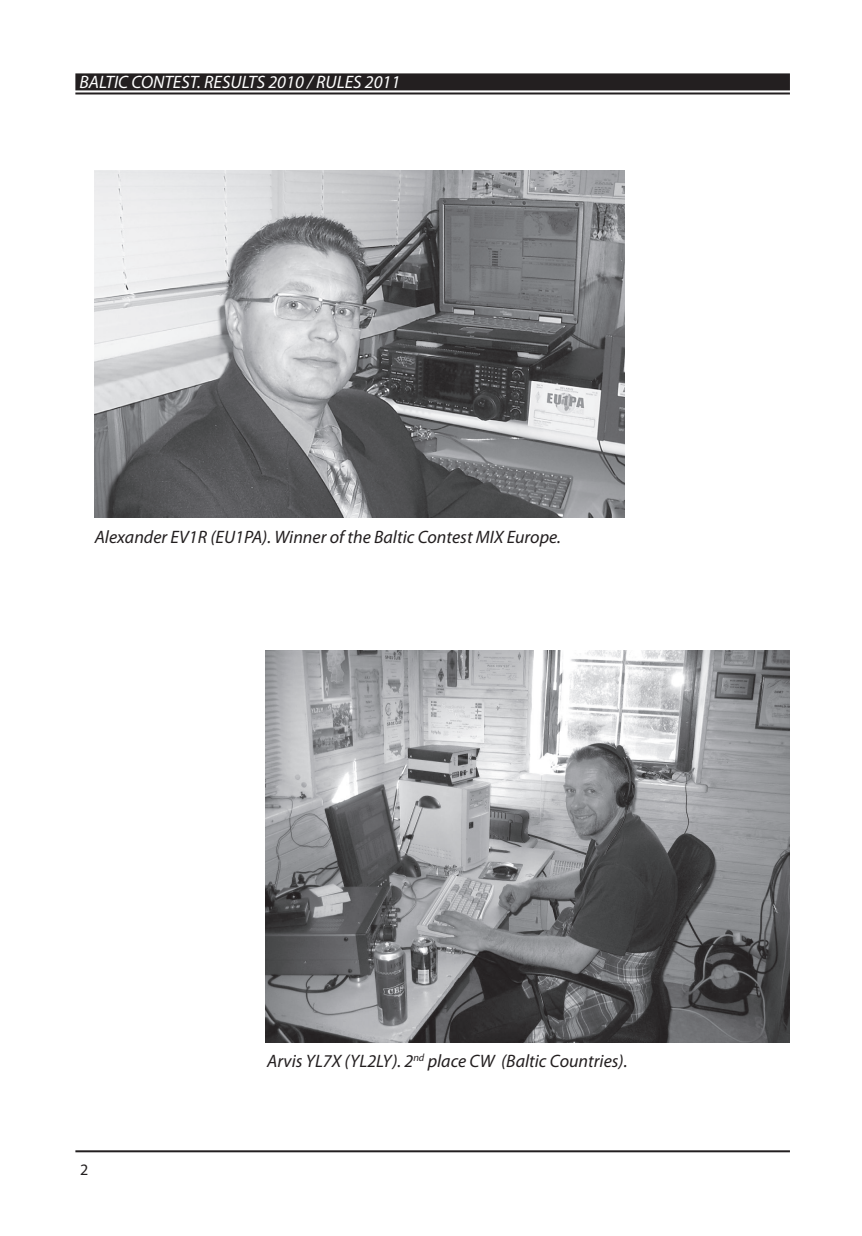
<style>
.page{position:relative;width:862px;height:1236px;background:#fff}
.page>*{position:absolute;margin:0;border:0;box-sizing:border-box;transform-origin:0 0}
.t1{font:italic 18px "Myriad Pro";color:#231f20}
.t2{font:italic 18px "Myriad Pro";color:#fff}
.t3{font:16px "Myriad Pro";color:#231f20}
</style>
<div class="page">
<div style="left:76px;top:74px;width:713px;height:15px;background:#231f20"></div>
<div style="left:75px;top:73px;width:715px;height:17px;border:2px solid #231f20"></div>
<hr style="left:75px;top:92px;width:715px;height:2px;background:#231f20">
<hr style="left:75px;top:1150px;width:715px;height:2px;background:#231f20">
<img style="left:95px;top:170px;width:529px;height:348px">
<img style="left:266px;top:650px;width:523px;height:393px">
<p class="t2" style="left:79px;top:71px;width:322px">BALTIC CONTEST. RESULTS 2010 / RULES 2011</p>
<p class="t1" style="left:95px;top:525px;width:468px">Alexander EV1R (EU1PA). Winner of the Baltic Contest MIX Europe.</p>
<p class="t3" style="left:80px;top:1160px;width:10px">2</p>
<p class="t1" style="left:267px;top:1049px;width:362px">Arvis YL7X (YL2LY). 2<sup>nd</sup> place CW (Baltic Countries).</p>
</div>
